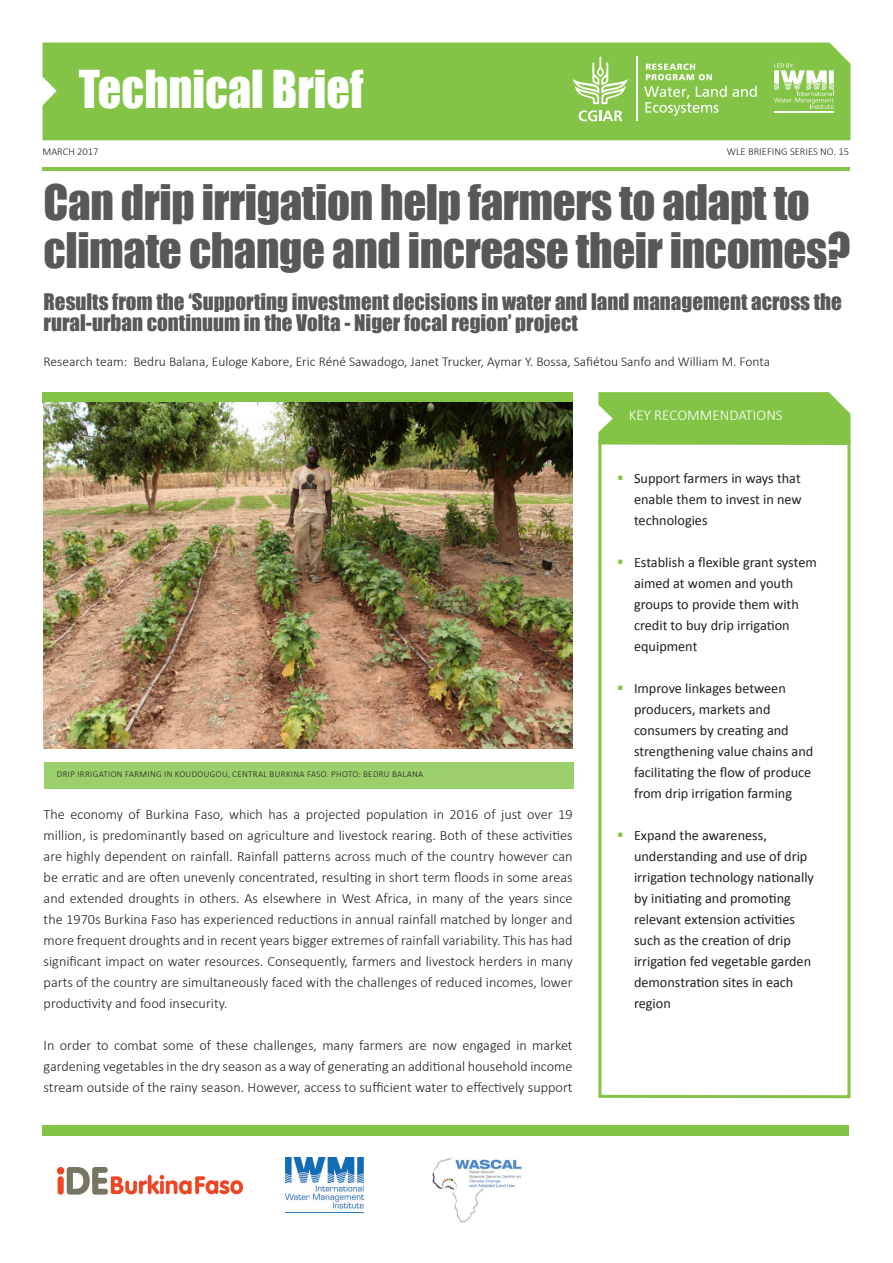
<style>
.page{position:relative;width:893px;height:1263px;background:#fff}
.page>*{position:absolute;margin:0;border:0;box-sizing:border-box;transform-origin:0 0}
.t1{font:48px "Impact";color:#fff;scale:.96 1}
.t2{font:45px/48px "Impact";letter-spacing:-.01em;color:#57585a}
.t3{font:21px/21px "Impact";color:#57585a}
.Heading_2{font:300 15px "Calibri";color:#fff}
.Text_Body{font:300 14.25px/21px "Calibri";color:#231f20;text-align:justify}
.t4{font:14.25px/21px "Calibri";color:#231f20}
.Text_Body-2{font:300 13.5px "Calibri";color:#231f20}
.Heading_2-2{font:300 10.5px "Calibri";color:#231f20}
.t5{font:300 9px "Calibri";letter-spacing:.04em;color:#231f20}
</style>
<div class="page">
<div style="left:598px;top:439px;width:252px;height:659px;border:3px solid #83c447"></div>
<svg style="left:598px;top:392px;width:252px;height:53px;background:#88c64e"></svg>
<div style="left:43px;top:392px;width:530px;height:10px;background:#83c447"></div>
<div style="left:43px;top:1125px;width:806px;height:10px;background:#83c447"></div>
<div style="left:43px;top:43px;width:807px;height:97px;background:#83c447"></div>
<hr style="left:43px;top:167px;width:807px;height:4px;background:#83c447">
<svg style="left:774px;top:64px;width:60px;height:45px"></svg>
<hr style="left:774px;top:111px;width:60px;height:1px;background:#fff">
<svg style="left:573px;top:56px;width:55px;height:48px;background:#a0d172"></svg>
<svg style="left:579px;top:110px;width:43px;height:11px"></svg>
<svg style="left:646px;top:64px;width:66px;height:16px"></svg>
<svg style="left:644px;top:86px;width:113px;height:30px;background:#98ce67"></svg>
<hr style="left:637px;top:56px;width:1px;height:65px;background:#fff">
<div style="left:44px;top:761px;width:529px;height:27px;background:#9bcf6b"></div>
<img style="left:432px;top:1158px;width:90px;height:65px">
<img style="left:58px;top:1167px;width:184px;height:28px">
<img style="left:285px;top:1157px;width:79px;height:56px">
<img style="left:43px;top:402px;width:529px;height:347px">
<p class="t1" style="left:79px;top:52px;width:298px">Technical Brief</p>
<p class="Heading_2-2" style="left:43px;top:145px;width:58px">MARCH 2017</p>
<p class="Heading_2-2" style="left:727px;top:145px;width:124px">WLE BRIEFING SERIES NO. 15</p>
<p class="t2" style="left:44px;top:177px;width:808px">Can drip irrigation help farmers to adapt to climate change and increase their incomes?</p>
<p class="t3" style="left:44px;top:291px;width:800px">Results from the ‘Supporting investment decisions in water and land management across the rural-urban continuum in the Volta - Niger focal region’ project</p>
<p class="Text_Body-2" style="left:44px;top:353px;width:728px">Research team: Bedru Balana, Euloge Kabore, Eric Réné Sawadogo, Janet Trucker, Aymar Y. Bossa, Safiétou Sanfo and William M. Fonta</p>
<p class="t5" style="left:57px;top:769px;width:368px">DRIP IRRIGATION FARMING IN KOUDOUGOU, CENTRAL BURKINA FASO. PHOTO: BEDRU BALANA</p>
<p class="Text_Body" style="left:44px;top:804px;width:530px">The economy of Burkina Faso, which has a projected population in 2016 of just over 19 million, is predominantly based on agriculture and livestock rearing. Both of these activities are highly dependent on rainfall. Rainfall patterns across much of the country however can be erratic and are often unevenly concentrated, resulting in short term floods in some areas and extended droughts in others. As elsewhere in West Africa, in many of the years since the 1970s Burkina Faso has experienced reductions in annual rainfall matched by longer and more frequent droughts and in recent years bigger extremes of rainfall variability. This has had significant impact on water resources. Consequently, farmers and livestock herders in many parts of the country are simultaneously faced with the challenges of reduced incomes, lower productivity and food insecurity.</p>
<p class="Text_Body" style="left:44px;top:1035px;width:530px">In order to combat some of these challenges, many farmers are now engaged in market gardening vegetables in the dry season as a way of generating an additional household income stream outside of the rainy season. However, access to sufficient water to effectively support</p>
<p class="Heading_2" style="left:629px;top:406px;width:155px">KEY RECOMMENDATIONS</p>
<p class="t4" style="left:634px;top:467px;width:169px;text-align:justify">Support farmers in ways that enable them to invest in new technologies</p>
<p class="t4" style="left:634px;top:551px;width:184px">Establish a flexible grant system aimed at women and youth groups to provide them with credit to buy drip irrigation equipment</p>
<p class="t4" style="left:634px;top:677px;width:181px">Improve linkages between producers, markets and consumers by creating and strengthening value chains and facilitating the flow of produce from drip irrigation farming</p>
<p class="t4" style="left:634px;top:824px;width:182px">Expand the awareness, understanding and use of drip irrigation technology nationally by initiating and promoting relevant extension activities such as the creation of drip irrigation fed vegetable garden demonstration sites in each region</p>
</div>
